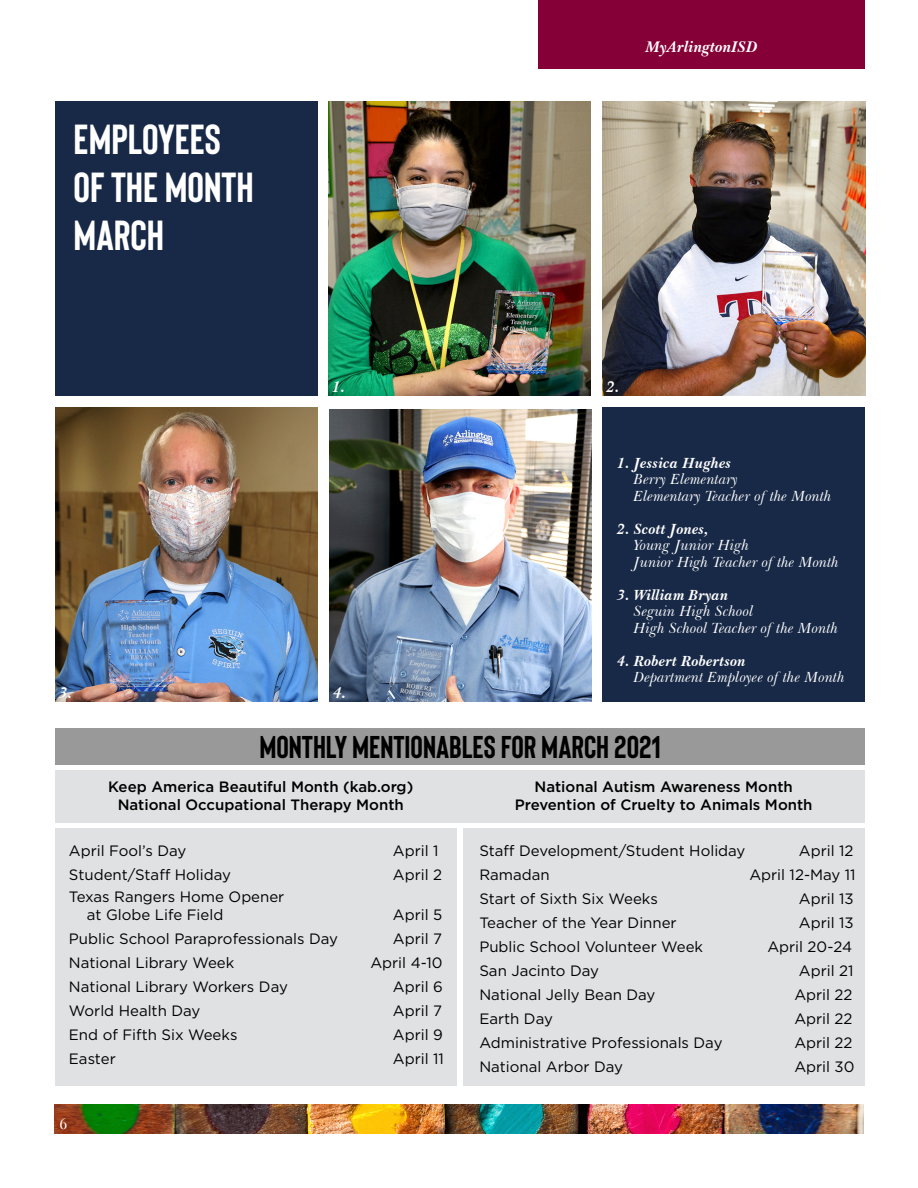
<style>
.page{position:relative;width:918px;height:1188px;background:#fff}
.page>*{position:absolute;margin:0;border:0;box-sizing:border-box;transform-origin:0 0}
.t1{font:700 42px "Bison";color:#fff}
.t2{font:700 31.5px "Bison";color:#000}
.t3{font:italic 700 15.75px "Baskerville BT";color:#fff}
.t4{font:15px "Gotham";color:#000}
.t5{font:italic 15px "Baskerville BT";color:#fff}
.t6{font:500 15px "Gotham";color:#000}
.t7{font:italic 700 15px "Baskerville BT";color:#fff}
.t8{font:15px "Playfair Display";color:#fff}
</style>
<div class="page">
<div style="left:55px;top:102px;width:263px;height:294px;background:#182947"></div>
<div style="left:603px;top:408px;width:262px;height:294px;background:#182947"></div>
<div style="left:538px;top:0;width:327px;height:69px;background:#860038"></div>
<img style="left:54px;top:1105px;width:810px;height:29px">
<div style="left:55px;top:771px;width:810px;height:52px;background:#e0e1e2"></div>
<div style="left:463px;top:828px;width:402px;height:257px;background:#e0e1e2"></div>
<div style="left:55px;top:828px;width:402px;height:257px;background:#e0e1e2"></div>
<div style="left:55px;top:729px;width:810px;height:36px;background:#999"></div>
<img style="left:55px;top:408px;width:263px;height:294px">
<img style="left:329px;top:409px;width:263px;height:293px">
<img style="left:328px;top:102px;width:263px;height:294px">
<img style="left:603px;top:102px;width:262px;height:294px">
<p class="t1" style="left:74px;top:113px;width:149px">EMPLOYEES</p>
<p class="t1" style="left:74px;top:161px;width:182px">OF THE MONTH</p>
<p class="t1" style="left:74px;top:209px;width:92px">MARCH</p>
<p class="t3" style="left:646px;top:37px;width:114px">MyArlingtonISD</p>
<p class="t3" style="left:332px;top:377px;width:14px">1.</p>
<p class="t3" style="left:606px;top:377px;width:14px">2.</p>
<p class="t3" style="left:59px;top:683px;width:14px">3.</p>
<p class="t3" style="left:333px;top:683px;width:14px">4.</p>
<p class="t7" style="left:617px;top:453px;width:116px">1. Jessica Hughes</p>
<p class="t5" style="left:634px;top:470px;width:106px">Berry Elementary</p>
<p class="t5" style="left:634px;top:486px;width:200px">Elementary Teacher of the Month</p>
<p class="t7" style="left:617px;top:519px;width:93px">2. Scott Jones,</p>
<p class="t5" style="left:634px;top:536px;width:117px">Young Junior High</p>
<p class="t5" style="left:634px;top:552px;width:207px">Junior High Teacher of the Month</p>
<p class="t7" style="left:617px;top:585px;width:113px">3. William Bryan</p>
<p class="t5" style="left:634px;top:602px;width:121px">Seguin High School</p>
<p class="t5" style="left:634px;top:618px;width:206px">High School Teacher of the Month</p>
<p class="t7" style="left:617px;top:651px;width:130px">4. Robert Robertson</p>
<p class="t5" style="left:634px;top:668px;width:213px">Department Employee of the Month</p>
<p class="t2" style="left:259px;top:727px;width:403px">MONTHLY MENTIONABLES FOR MARCH 2021</p>
<p class="t6" style="left:108px;top:777px;width:307px">Keep America Beautiful Month (kab.org)</p>
<p class="t6" style="left:118px;top:795px;width:288px">National Occupational Therapy Month</p>
<p class="t4" style="left:69px;top:841px;width:119px">April Fool’s Day</p>
<p class="t4" style="left:393px;top:841px;width:47px">April 1</p>
<p class="t4" style="left:69px;top:865px;width:164px">Student/Staff Holiday</p>
<p class="t4" style="left:393px;top:865px;width:51px">April 2</p>
<p class="t4" style="left:69px;top:887px;width:217px">Texas Rangers Home Opener</p>
<p class="t4" style="left:87px;top:905px;width:138px">at Globe Life Field</p>
<p class="t4" style="left:393px;top:905px;width:51px">April 5</p>
<p class="t4" style="left:69px;top:929px;width:271px">Public School Paraprofessionals Day</p>
<p class="t4" style="left:393px;top:929px;width:51px">April 7</p>
<p class="t4" style="left:69px;top:953px;width:167px">National Library Week</p>
<p class="t4" style="left:370px;top:953px;width:74px">April 4-10</p>
<p class="t4" style="left:69px;top:977px;width:220px">National Library Workers Day</p>
<p class="t4" style="left:393px;top:977px;width:51px">April 6</p>
<p class="t4" style="left:69px;top:1001px;width:133px">World Health Day</p>
<p class="t4" style="left:393px;top:1001px;width:51px">April 7</p>
<p class="t4" style="left:69px;top:1025px;width:170px">End of Fifth Six Weeks</p>
<p class="t4" style="left:393px;top:1025px;width:51px">April 9</p>
<p class="t4" style="left:69px;top:1049px;width:48px">Easter</p>
<p class="t4" style="left:393px;top:1049px;width:53px">April 11</p>
<p class="t8" style="left:60px;top:1114px;width:9px">6</p>
<p class="t6" style="left:535px;top:777px;width:260px">National Autism Awareness Month</p>
<p class="t6" style="left:515px;top:795px;width:299px">Prevention of Cruelty to Animals Month</p>
<p class="t4" style="left:479px;top:841px;width:268px">Staff Development/Student Holiday</p>
<p class="t4" style="left:799px;top:841px;width:56px">April 12</p>
<p class="t4" style="left:479px;top:865px;width:72px">Ramadan</p>
<p class="t4" style="left:749px;top:865px;width:108px">April 12-May 11</p>
<p class="t4" style="left:479px;top:889px;width:180px">Start of Sixth Six Weeks</p>
<p class="t4" style="left:799px;top:889px;width:56px">April 13</p>
<p class="t4" style="left:479px;top:913px;width:199px">Teacher of the Year Dinner</p>
<p class="t4" style="left:799px;top:913px;width:56px">April 13</p>
<p class="t4" style="left:479px;top:937px;width:225px">Public School Volunteer Week</p>
<p class="t4" style="left:767px;top:937px;width:86px">April 20-24</p>
<p class="t4" style="left:479px;top:961px;width:121px">San Jacinto Day</p>
<p class="t4" style="left:799px;top:961px;width:56px">April 21</p>
<p class="t4" style="left:479px;top:985px;width:178px">National Jelly Bean Day</p>
<p class="t4" style="left:794px;top:985px;width:60px">April 22</p>
<p class="t4" style="left:479px;top:1009px;width:75px">Earth Day</p>
<p class="t4" style="left:794px;top:1009px;width:60px">April 22</p>
<p class="t4" style="left:479px;top:1033px;width:245px">Administrative Professionals Day</p>
<p class="t4" style="left:794px;top:1033px;width:60px">April 22</p>
<p class="t4" style="left:479px;top:1057px;width:145px">National Arbor Day</p>
<p class="t4" style="left:794px;top:1057px;width:62px">April 30</p>
</div>
